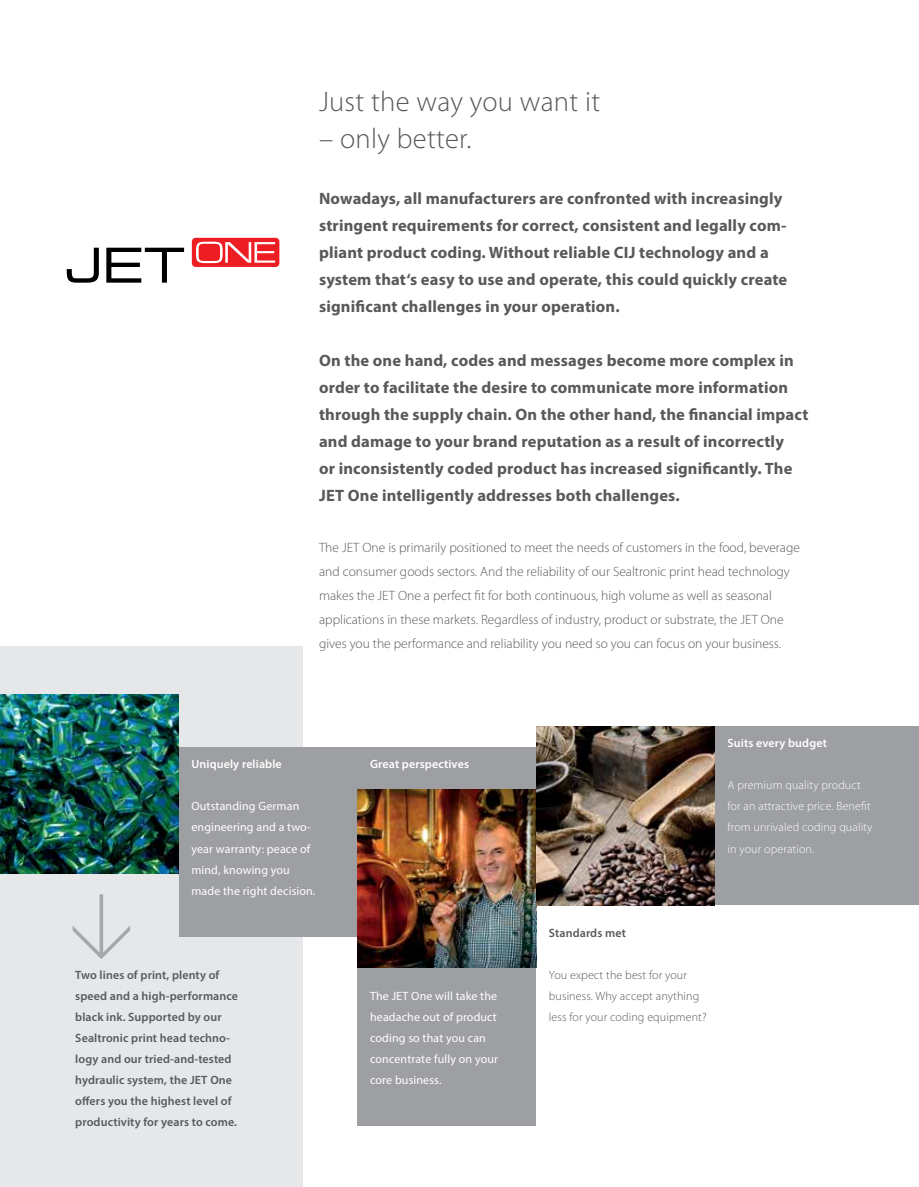
<style>
.page{position:relative;width:919px;height:1187px;background:#fff}
.page>*{position:absolute;margin:0;border:0;box-sizing:border-box;transform-origin:0 0}
.t1{font:300 71.1px "DINCE";color:#808285}
.t2{font:300 28.5px "Myriad Pro";letter-spacing:.01em;color:#58595b}
.t3{font:700 16.5px/27px "Myriad Pro";letter-spacing:.01em;color:#58595b}
.t4{font:300 13.5px/24px "Myriad Pro";color:#58595b}
.t5{font:600 12px/21px "Myriad Pro";letter-spacing:.01em;color:#58595b}
.t6{font:12px/21px "Myriad Pro";letter-spacing:.01em;color:#fff}
.t7{font:300 12px/21px "Myriad Pro";letter-spacing:.01em;color:#fff}
.t8{font:300 12px/21px "Myriad Pro";letter-spacing:.01em;color:#58595b}
.t9{font:600 12px "Myriad Pro";letter-spacing:.01em;color:#fff}
</style>
<div class="page">
<svg style="left:67px;top:248px;width:32px;height:34px"></svg>
<svg style="left:106px;top:248px;width:78px;height:34px"></svg>
<svg style="left:192px;top:238px;width:87px;height:29px;background:#f04d52"></svg>
<div style="left:357px;top:747px;width:179px;height:378px;background:#9d9fa2"></div>
<div style="left:0;top:646px;width:302px;height:540px;background:#e6e7e8"></div>
<div style="left:179px;top:747px;width:178px;height:189px;background:#9d9fa2"></div>
<div style="left:714px;top:726px;width:204px;height:179px;background:#9d9fa2"></div>
<img style="left:357px;top:789px;width:179px;height:178px">
<img style="left:536px;top:726px;width:178px;height:179px">
<img style="left:0;top:695px;width:179px;height:178px">
<hr style="left:918px;top:391px;width:1px;height:671px;background:#e6e7e8">
<hr style="left:918px;top:243px;width:1px;height:210px;background:#9d9fa2">
<h2 class="t2" style="left:319px;top:84px;width:282px">Just the way you want it</h2>
<h2 class="t2" style="left:319px;top:122px;width:154px">– only better.</h2>
<p class="t3" style="left:319px;top:184px;width:469px">Nowadays, all manufacturers are confronted with increasingly stringent requirements for correct, consistent and legally com&shy;pliant product coding. Without reliable CIJ technology and a system that‘s easy to use and operate, this could quickly create significant challenges in your operation.</p>
<p class="t3" style="left:319px;top:346px;width:491px">On the one hand, codes and messages become more complex in order to facilitate the desire to communicate more information through the supply chain. On the other hand, the financial impact and damage to your brand reputation as a result of incorrectly<br>or inconsistently coded product has increased significantly. The JET One intelligently addresses both challenges.</p>
<p class="t4" style="left:319px;top:535px;width:482px">The JET One is primarily positioned to meet the needs of customers in the food, beverage and consumer goods sectors. And the reliability of our Sealtronic print head technology makes the JET One a perfect fit for both continuous, high volume as well as seasonal applications in these markets. Regardless of industry, product or substrate, the JET One gives you the performance and reliability you need so you can focus on your business.</p>
<h1 class="t1" style="left:152px;top:890px;width:74px;rotate:90deg">&gt;</h1>
<p class="t9" style="left:191px;top:756px;width:92px">Uniquely reliable</p>
<p class="t6" style="left:191px;top:795px;width:125px">Outstanding German engineering and a two&shy;year warranty: peace of mind, knowing you made the right decision.</p>
<p class="t5" style="left:75px;top:963px;width:164px">Two lines of print, plenty of speed and a high-performance black ink. Supported by our<br>Sealtronic print head techno&shy;logy and our tried-and-tested hydraulic system, the JET One offers you the highest level of productivity for years to come.</p>
<p class="t9" style="left:370px;top:756px;width:100px">Great perspectives</p>
<p class="t6" style="left:370px;top:984px;width:129px">The JET One will take the headache out of product coding so that you can concentrate fully on your core business.</p>
<p class="t9" style="left:727px;top:735px;width:101px">Suits every budget</p>
<p class="t7" style="left:727px;top:774px;width:146px">A premium quality product for an attractive price. Benefit from unrivaled coding quality in your operation.</p>
<p class="t5" style="left:549px;top:921px;width:79px">Standards met</p>
<p class="t8" style="left:549px;top:963px;width:159px">You expect the best for your business. Why accept anything less for your coding equipment?</p>
</div>
